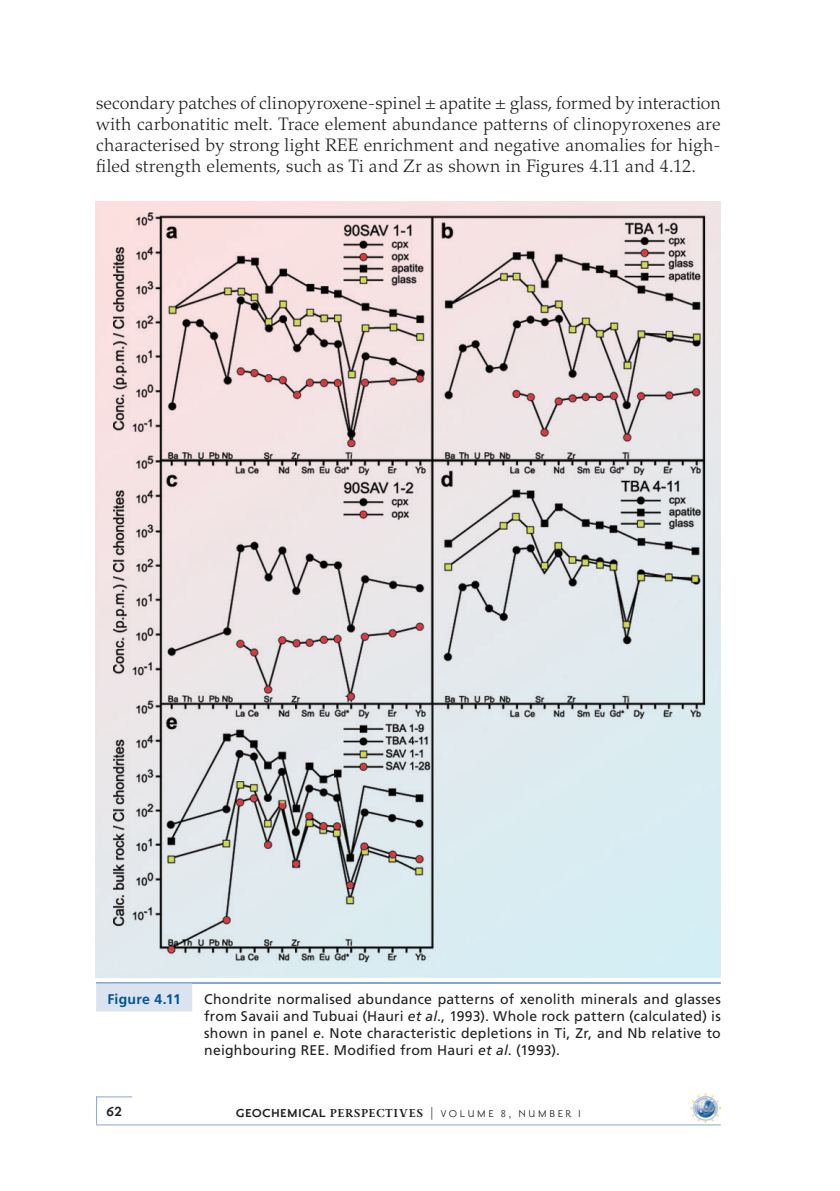
<style>
.page{position:relative;width:840px;height:1191px;background:#fff}
.page>*{position:absolute;margin:0;border:0;box-sizing:border-box;transform-origin:0 0}
.Texte_courant{font:300 18px/21px "Palatino LT";letter-spacing:.01em;color:#231f20;text-align:justify}
.t1{font:700 16px "Priori San";color:#231f20}
._5bb_TXT_figure__Fru{font:14px/17px "Frutiger LT";letter-spacing:.015em;color:#231f20;text-align:justify}
._5aa_Figure___trame{font:700 14px "Frutiger LT";letter-spacing:.015em;color:#005594}
.t2{font:12px "Priori San";color:#231f20}
.s1{font-style:italic}
.s2{font-weight:700;font-size:14px}
.s3{font-family:"Priori Ser";font-weight:700;font-size:14px}
.s4{font-size:14px}
</style>
<div class="page">
<hr style="left:96px;top:1124px;width:624px;height:1px;background:#8aa4cb">
<svg style="left:96px;top:1097px;width:1px;height:27px"></svg>
<hr style="left:96px;top:1096px;width:36px;height:1px;background:#8aa4cb">
<img style="left:690px;top:1093px;width:30px;height:29px">
<hr style="left:96px;top:982px;width:624px;height:1px;background:#005594">
<div style="left:96px;top:983px;width:96px;height:28px;background:#dce3f0"></div>
<img style="left:96px;top:202px;width:624px;height:775px">
<p class="Texte_courant" style="left:96px;top:93px;width:626px">secondary patches of clinopyroxene-spinel ± apatite ± glass, formed by interaction with carbonatitic melt. Trace element abundance patterns of clinopyroxenes are characterised by strong light REE enrichment and negative anomalies for high&shy;filed strength elements, such as Ti and Zr as shown in Figures 4.11 and 4.12.</p>
<p class="_5aa_Figure___trame" style="left:107px;top:990px;width:75px">Figure 4.11</p>
<p class="_5bb_TXT_figure__Fru" style="left:204px;top:990px;width:518px">Chondrite normalised abundance patterns of xenolith minerals and glasses from Savaii and Tubuai (Hauri <span class="s1">et al</span>., 1993). Whole rock pattern (calculated) is shown in panel <span class="s1">e</span>. Note characteristic depletions in Ti, Zr, and Nb relative to neighbouring REE. Modified from Hauri <span class="s1">et al</span>. (1993).</p>
<p class="t1" style="left:106px;top:1103px;width:17px">62</p>
<p class="t2" style="left:236px;top:1107px;width:346px"><span class="s2">GEOCHEMICAL</span> <span class="s3">PERSPECTIVES</span> <span class="s4">|</span> V O L U M E 8 , N U M B E R 1</p>
</div>
